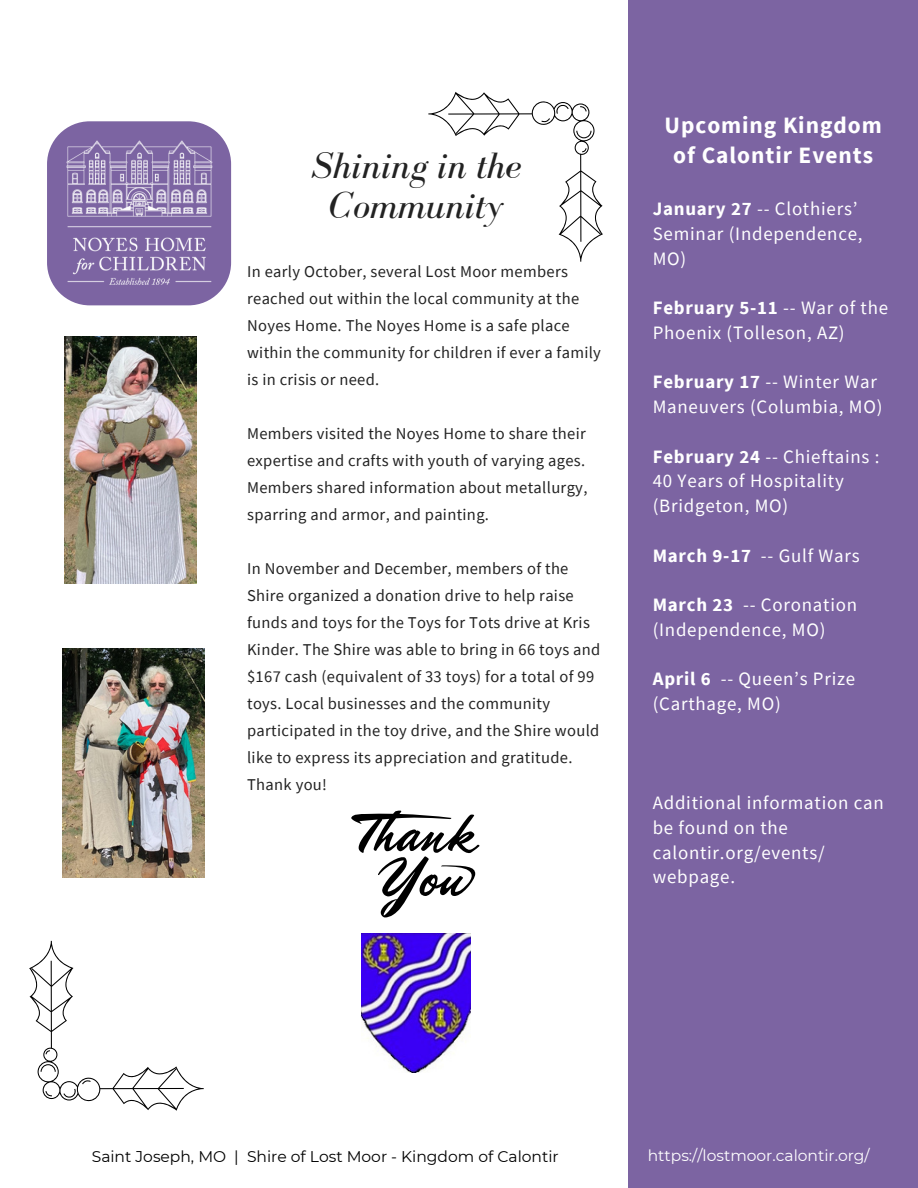
<style>
.page{position:relative;width:918px;height:1188px;background:#fff}
.page>*{position:absolute;margin:0;border:0;box-sizing:border-box;transform-origin:0 0}
.t1{font:italic 37.8px/40.5px "Bodoni FLF";color:#222;text-align:center}
.t2{font:700 23.4px/30.3px "Source Sans Pro";letter-spacing:.04em;color:#fff;text-align:center}
.t3{font:18.9px/24.8px "Source Sans Pro";letter-spacing:.04em;color:#fff}
.t4{font:16.5px/27px "Source Sans Pro";letter-spacing:.02em;color:#222}
.t5{font:15.45px "Montserrat";color:#000}
.t6{font:15.45px "Montserrat";color:#fff}
.s1{font-weight:700}
</style>
<div class="page">
<div style="left:628px;top:0;width:290px;height:1187px;background:#7c64a2"></div>
<img style="left:47px;top:122px;width:184px;height:183px">
<img style="left:65px;top:336px;width:131px;height:248px">
<img style="left:62px;top:649px;width:142px;height:228px">
<img style="left:362px;top:934px;width:109px;height:138px">
<svg style="left:351px;top:811px;width:129px;height:106px"></svg>
<svg style="left:429px;top:92px;width:174px;height:170px"></svg>
<svg style="left:29px;top:941px;width:174px;height:170px"></svg>
<p class="t1" style="left:311px;top:145px;width:212px">Shining in the<br>Community</p>
<p class="t4" style="left:247px;top:257px;width:355px">In early October, several Lost Moor members reached out within the local community at the Noyes Home. The Noyes Home is a safe place within the community for children if ever a family is in crisis or need.</p>
<p class="t4" style="left:247px;top:419px;width:342px">Members visited the Noyes Home to share their expertise and crafts with youth of varying ages.<br>Members shared information about metallurgy, sparring and armor, and painting.</p>
<p class="t4" style="left:247px;top:554px;width:355px">In November and December, members of the Shire organized a donation drive to help raise funds and toys for the Toys for Tots drive at Kris Kinder. The Shire was able to bring in 66 toys and $167 cash (equivalent of 33 toys) for a total of 99 toys. Local businesses and the community participated in the toy drive, and the Shire would like to express its appreciation and gratitude.<br>Thank you!</p>
<p class="t2" style="left:665px;top:109px;width:219px">Upcoming Kingdom of Calontir Events</p>
<p class="t3" style="left:653px;top:196px;width:211px"><span class="s1">January 27</span> -- Clothiers’<br>Seminar (Independence,<br>MO)</p>
<p class="t3" style="left:653px;top:295px;width:237px"><span class="s1">February 5-11</span> -- War of the<br>Phoenix (Tolleson, AZ)</p>
<p class="t3" style="left:653px;top:369px;width:231px"><span class="s1">February 17</span> -- Winter War<br>Maneuvers (Columbia, MO)</p>
<p class="t3" style="left:653px;top:443px;width:228px"><span class="s1">February 24</span> -- Chieftains :<br>40 Years of Hospitality (Bridgeton, MO)</p>
<p class="t3" style="left:653px;top:542px;width:208px"><span class="s1">March 9-17</span> -- Gulf Wars</p>
<p class="t3" style="left:653px;top:592px;width:206px"><span class="s1">March 23</span> -- Coronation (Independence, MO)</p>
<p class="t3" style="left:653px;top:666px;width:204px"><span class="s1">April 6</span> -- Queen’s Prize (Carthage, MO)</p>
<p class="t3" style="left:653px;top:790px;width:232px">Additional information can be found on the calontir.org/events/ webpage.</p>
<p class="t5" style="left:92px;top:1147px;width:469px">Saint Joseph, MO | Shire of Lost Moor - Kingdom of Calontir</p>
<p class="t6" style="left:648px;top:1146px;width:224px">https://lostmoor.calontir.org/</p>
</div>
